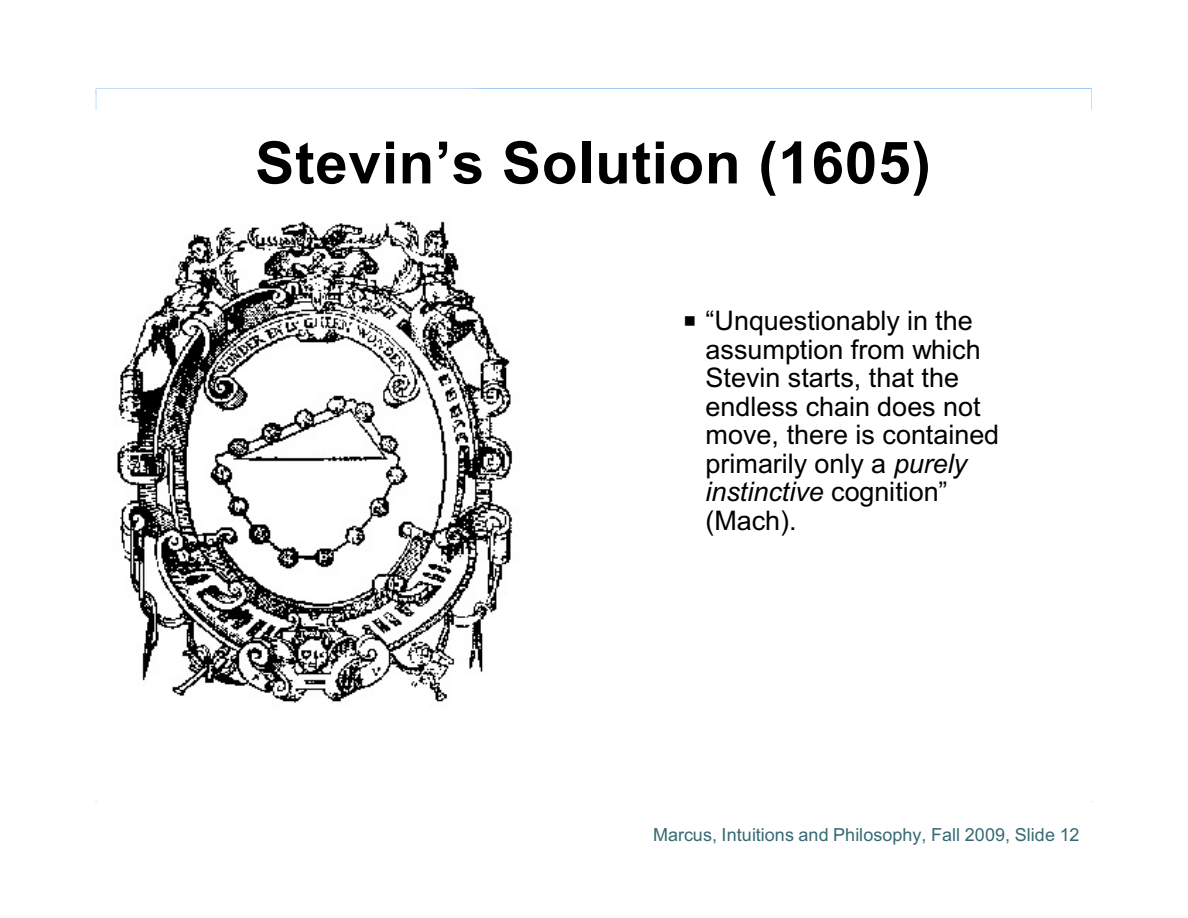
<style>
.page{position:relative;width:1188px;height:918px;background:#fff}
.page>*{position:absolute;margin:0;border:0;box-sizing:border-box;transform-origin:0 0}
.t1{font:700 58.5px "Arial";letter-spacing:.015em;color:#000}
.t2{font:27px/28.5px "Arial";color:#000}
.t3{font:18px "Arial";letter-spacing:.005em;color:#366973}
.s1{font-style:italic}
</style>
<div class="page">
<svg style="left:96px;top:88px;width:996px;height:22px"></svg>
<img style="left:117px;top:220px;width:396px;height:483px">
<h1 class="t1" style="left:255px;top:141px;width:677px">Stevin’s Solution (1605)</h1>
<p class="t2" style="left:706px;top:309px;width:295px">“Unquestionably in the assumption from which<br>Stevin starts, that the endless chain does not move, there is contained primarily only a <span class="s1">purely instinctive</span> cognition” (Mach).</p>
<p class="t3" style="left:653px;top:828px;width:428px">Marcus, Intuitions and Philosophy, Fall 2009, Slide 12</p>
</div>
